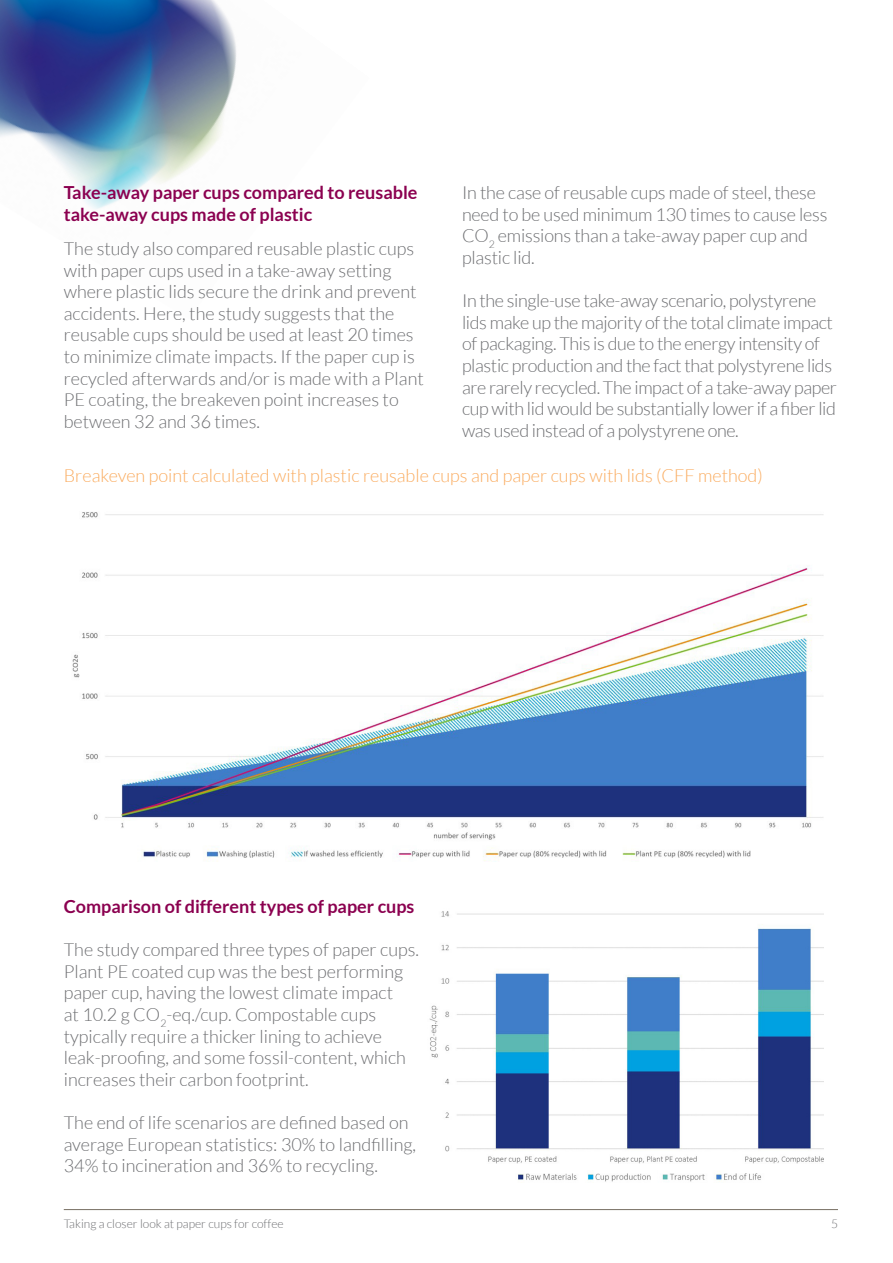
<style>
.page{position:relative;width:893px;height:1263px;background:#fff}
.page>*{position:absolute;margin:0;border:0;box-sizing:border-box;transform-origin:0 0}
.Body{font:300 18px/21.6px "Lato";color:#6c6d70}
.Body-2{font:300 18px/21.6px "Lato";letter-spacing:-.02em;color:#6c6d70}
.Subheading{font:700 18px/21.6px "Lato";color:#8b0150}
.Body-3{font:300 18px "Lato";color:#faab5e}
.t1{font:300 12px "Lato";color:#6c6d70}
</style>
<div class="page">
<img style="left:0;top:0;width:237px;height:209px">
<img style="left:72px;top:512px;width:752px;height:349px">
<img style="left:429px;top:911px;width:395px;height:271px">
<svg style="left:63px;top:1209px;width:775px;height:1px"></svg>
<p class="Subheading" style="left:64px;top:182px;width:355px">Take-away paper cups compared to reusable take-away cups made of plastic</p>
<p class="Body" style="left:64px;top:238px;width:361px">The study also compared reusable plastic cups with paper cups used in a take-away setting where plastic lids secure the drink and prevent accidents. Here, the study suggests that the reusable cups should be used at least 20 times to minimize climate impacts. If the paper cup is recycled afterwards and/or is made with a Plant PE coating, the breakeven point increases to between 32 and 36 times.</p>
<p class="Body" style="left:462px;top:182px;width:367px">In the case of reusable cups made of steel, these need to be used minimum 130 times to cause less CO<sub>2</sub> emissions than a take-away paper cup and plastic lid.</p>
<p class="Body-2" style="left:462px;top:290px;width:376px">In the single-use take-away scenario, polystyrene lids make up the majority of the total climate impact of packaging. This is due to the energy intensity of plastic production and the fact that polystyrene lids are rarely recycled. The impact of a take-away paper cup with lid would be substantially lower if a fiber lid was used instead of a polystyrene one.</p>
<p class="Body-3" style="left:64px;top:466px;width:700px">Breakeven point calculated with plastic reusable cups and paper cups with lids (CFF method)</p>
<p class="Subheading" style="left:64px;top:895px;width:352px">Comparison of different types of paper cups</p>
<p class="Body" style="left:64px;top:939px;width:357px">The study compared three types of paper cups.<br>Plant PE coated cup was the best performing paper cup, having the lowest climate impact<br>at 10.2 g CO<sub>2</sub>-eq./cup. Compostable cups typically require a thicker lining to achieve leak-proofing, and some fossil-content, which increases their carbon footprint.</p>
<p class="Body" style="left:64px;top:1112px;width:354px">The end of life scenarios are defined based on average European statistics: 30% to landfilling,<br>34% to incineration and 36% to recycling.</p>
<p class="t1" style="left:64px;top:1217px;width:221px">Taking a closer look at paper cups for coffee</p>
<p class="t1" style="left:831px;top:1217px;width:8px">5</p>
</div>
